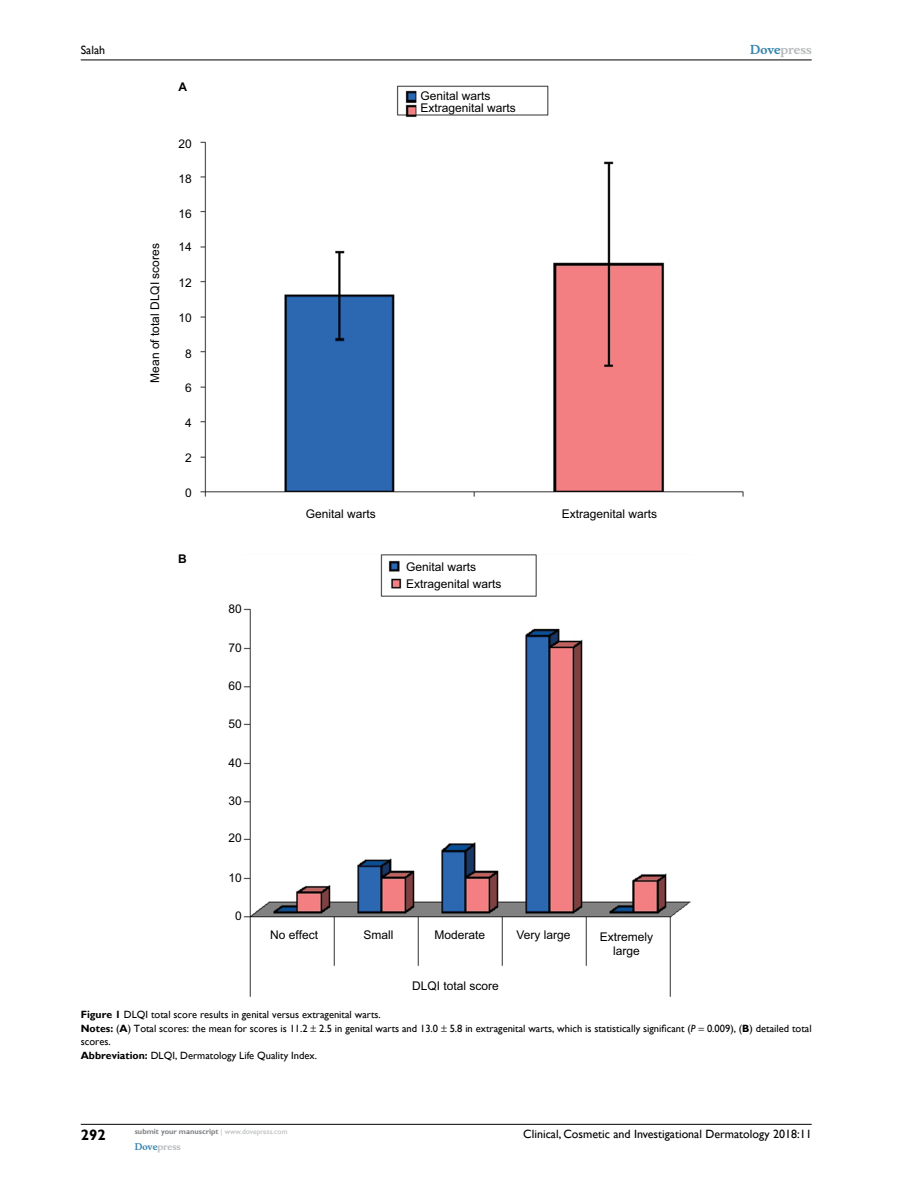
<style>
.page{position:relative;width:918px;height:1188px;background:#fff}
.page>*{position:absolute;margin:0;border:0;box-sizing:border-box;transform-origin:0 0}
.t1{font:700 15px "Gill Sans";color:#000}
.t2{font:12px/14.4px "Arial";color:#000;text-align:center}
.t3{font:12px "Gill Sans";color:#000}
.t4{font:700 12px "Musee";color:#b8babc}
.t5{font:700 12px "Arial";color:#000}
.t6{font:10.5px/13.5px "Gill Sans";color:#000}
.t7{font:700 9px "Musee";color:#b8babc}
.t8{font:700 7.5px "Gill Sans";color:#808285}
.s1{color:#3785ad}
.s2{font-weight:700}
.s3{font-style:italic}
.s4{font-weight:400;color:#b8babc}
</style>
<div class="page">
<hr style="left:81px;top:1124px;width:731px;height:1px;background:#000">
<hr style="left:81px;top:60px;width:731px;height:1px;background:#000">
<img style="left:200px;top:85px;width:544px;height:411px">
<img style="left:243px;top:555px;width:448px;height:442px">
<p class="t3" style="left:81px;top:43px;width:26px">Salah</p>
<p class="t5" style="left:179px;top:79px;width:10px">A</p>
<p class="t2" style="left:148px;top:383px;width:141px;rotate:-90deg">Mean of total DLQI scores</p>
<p class="t2" style="left:179px;top:136px;width:15px">20</p>
<p class="t2" style="left:179px;top:171px;width:15px">18</p>
<p class="t2" style="left:179px;top:207px;width:15px">16</p>
<p class="t2" style="left:179px;top:240px;width:15px">14</p>
<p class="t2" style="left:179px;top:275px;width:15px">12</p>
<p class="t2" style="left:179px;top:311px;width:15px">10</p>
<p class="t2" style="left:185px;top:346px;width:8px">8</p>
<p class="t2" style="left:185px;top:380px;width:8px">6</p>
<p class="t2" style="left:185px;top:416px;width:8px">4</p>
<p class="t2" style="left:185px;top:451px;width:8px">2</p>
<p class="t2" style="left:185px;top:485px;width:8px">0</p>
<p class="t5" style="left:178px;top:550px;width:10px">B</p>
<p class="t2" style="left:421px;top:89px;width:72px">Genital warts</p>
<p class="t2" style="left:421px;top:101px;width:97px">Extragenital warts</p>
<p class="t2" style="left:229px;top:602px;width:15px">80</p>
<p class="t2" style="left:229px;top:640px;width:15px">70</p>
<p class="t2" style="left:229px;top:679px;width:15px">60</p>
<p class="t2" style="left:229px;top:717px;width:15px">50</p>
<p class="t2" style="left:229px;top:755px;width:15px">40</p>
<p class="t2" style="left:229px;top:793px;width:15px">30</p>
<p class="t2" style="left:229px;top:831px;width:15px">20</p>
<p class="t2" style="left:229px;top:870px;width:15px">10</p>
<p class="t2" style="left:235px;top:908px;width:8px">0</p>
<p class="t2" style="left:306px;top:507px;width:72px">Genital warts</p>
<p class="t2" style="left:406px;top:558px;width:97px;line-height:17.2px;text-align:left">Genital warts<br>Extragenital warts</p>
<p class="t2" style="left:562px;top:507px;width:97px">Extragenital warts</p>
<p class="t2" style="left:270px;top:927px;width:49px">No effect</p>
<p class="t2" style="left:364px;top:927px;width:31px">Small</p>
<p class="t2" style="left:435px;top:927px;width:52px">Moderate</p>
<p class="t2" style="left:516px;top:927px;width:56px">Very large</p>
<p class="t2" style="left:600px;top:929px;width:55px">Extremely large</p>
<p class="t2" style="left:412px;top:978px;width:88px">DLQI total score</p>
<p class="t4" style="left:750px;top:43px;width:63px"><span class="s1">Dove</span>press</p>
<p class="t6" style="left:81px;top:1008px;width:732px"><span class="s2">Figure 1</span> DLQI total score results in genital versus extragenital warts.<br><span class="s2">Notes:</span> (<span class="s2">A</span>) Total scores: the mean for scores is 11.2 2.5 in genital warts and 13.0 5.8 in extragenital warts, which is statistically significant (<span class="s3">P</span> 0.009), (<span class="s2">B</span>) detailed total scores.<br><span class="s2">Abbreviation:</span> DLQI, Dermatology Life Quality Index.</p>
<h1 class="t1" style="left:81px;top:1126px;width:26px">292</h1>
<p class="t8" style="left:135px;top:1127px;width:154px">submit your manuscript <span class="s4">| www.dovepress.com</span></p>
<p class="t7" style="left:135px;top:1141px;width:48px"><span class="s1">Dove</span>press</p>
<p class="t3" style="left:523px;top:1127px;width:290px">Clinical, Cosmetic and Investigational Dermatology 2018:11</p>
</div>
